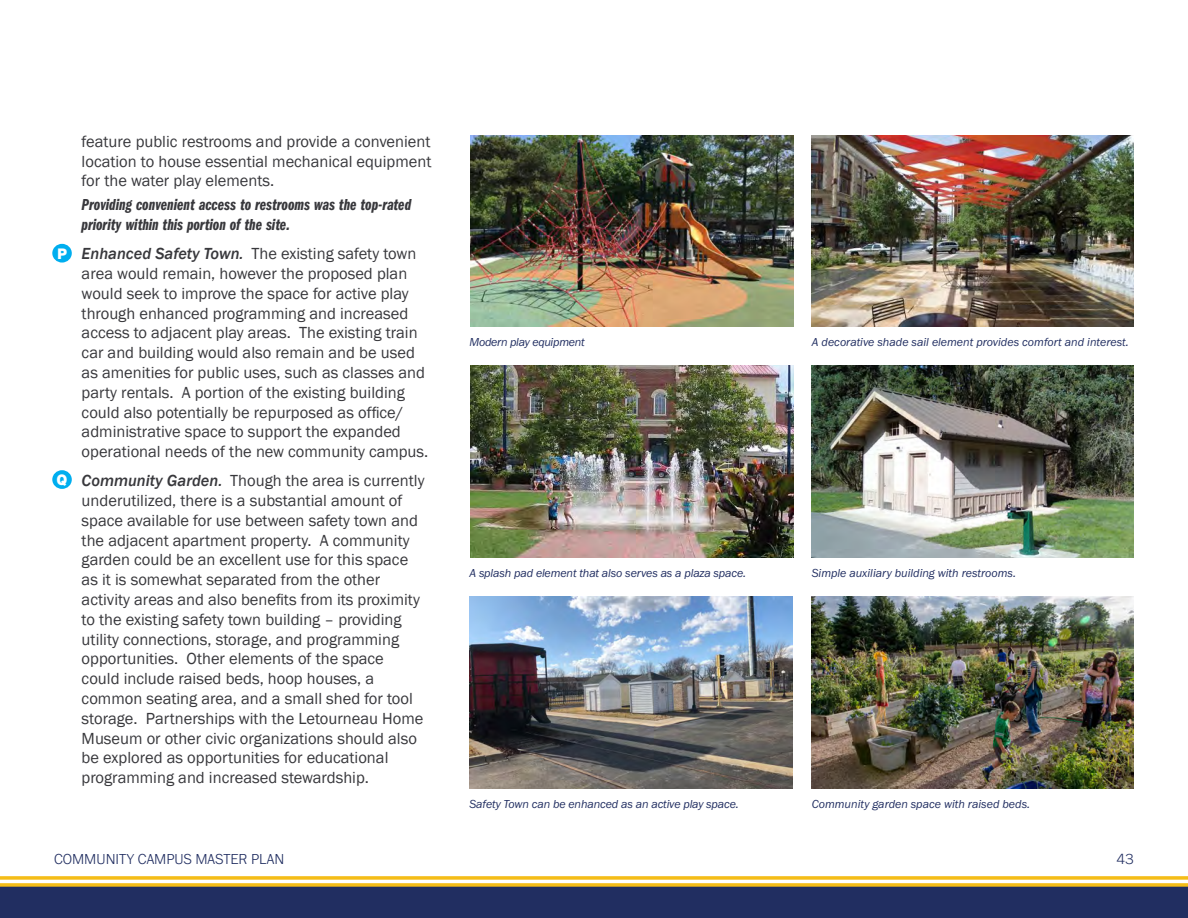
<style>
.page{position:relative;width:1188px;height:918px;background:#fff}
.page>*{position:absolute;margin:0;border:0;box-sizing:border-box;transform-origin:0 0}
.t1{font:16.5px/19.8px "Franklin Gothic";color:#38383c}
.t2{font:16.5px/19.8px "Franklin Gothic URW Com Dem Ita";color:#38383c}
.t3{font:300 15px "Franklin Gothic URW";color:#212e61}
.Layout_Bullets{font:900 15px "Interstate";color:#fff}
.Captions_Text{font:12px "Franklin Gothic URW Boo Ita";letter-spacing:-.005em;color:#212e61}
.s1{font-weight:500;font-style:italic}
</style>
<div class="page">
<div style="left:0;top:885px;width:1188px;height:33px;background:#212e61"></div>
<svg style="left:0;top:876px;width:1188px;height:4px;background:#f6c433"></svg>
<svg style="left:0;top:883px;width:1188px;height:4px;background:#e4b427"></svg>
<img style="left:470px;top:135px;width:323px;height:192px">
<img style="left:811px;top:366px;width:323px;height:192px">
<img style="left:470px;top:366px;width:323px;height:192px">
<img style="left:811px;top:135px;width:323px;height:192px">
<img style="left:811px;top:597px;width:323px;height:192px">
<img style="left:470px;top:597px;width:322px;height:192px">
<div style="left:52px;top:244px;width:20px;height:19px;background:#00aeef;border-radius:50%"></div>
<div style="left:52px;top:470px;width:20px;height:19px;background:#00aeef;border-radius:50%"></div>
<p class="t1" style="left:82px;top:132px;width:351px;text-align:justify">feature public restrooms and provide a convenient location to house essential mechanical equipment for the water play elements.</p>
<p class="t2" style="left:82px;top:195px;width:331px">Providing convenient access to restrooms was the top-rated priority within this portion of the site.</p>
<p class="t1" style="left:82px;top:244px;width:348px;text-indent:-27px"><span class="s1">• Enhanced Safety Town.</span> The existing safety town area would remain, however the proposed plan would seek to improve the space for active play through enhanced programming and increased access to adjacent play areas. The existing train car and building would also remain and be used as amenities for public uses, such as classes and party rentals. A portion of the existing building could also potentially be repurposed as office/ administrative space to support the expanded operational needs of the new community campus.</p>
<p class="t1" style="left:82px;top:471px;width:344px;text-indent:-27px"><span class="s1">• Community Garden.</span> Though the area is currently underutilized, there is a substantial amount of space available for use between safety town and the adjacent apartment property. A community garden could be an excellent use for this space as it is somewhat separated from the other activity areas and also benefits from its proximity to the existing safety town building – providing utility connections, storage, and programming opportunities. Other elements of the space could include raised beds, hoop houses, a common seating area, and a small shed for tool storage. Partnerships with the Letourneau Home Museum or other civic organizations should also be explored as opportunities for educational programming and increased stewardship.</p>
<p class="Layout_Bullets" style="left:57px;top:245px;width:12px">P</p>
<p class="Layout_Bullets" style="left:57px;top:471px;width:12px">Q</p>
<p class="Captions_Text" style="left:470px;top:334px;width:117px">Modern play equipment</p>
<p class="Captions_Text" style="left:812px;top:334px;width:318px">A decorative shade sail element provides comfort and interest.</p>
<p class="Captions_Text" style="left:470px;top:565px;width:278px">A splash pad element that also serves as a plaza space.</p>
<p class="Captions_Text" style="left:812px;top:565px;width:206px">Simple auxiliary building with restrooms.</p>
<p class="Captions_Text" style="left:470px;top:796px;width:271px">Safety Town can be enhanced as an active play space.</p>
<p class="Captions_Text" style="left:812px;top:796px;width:220px">Community garden space with raised beds.</p>
<p class="t3" style="left:54px;top:850px;width:232px">COMMUNITY CAMPUS MASTER PLAN</p>
<p class="t3" style="left:1116px;top:850px;width:19px">43</p>
</div>
